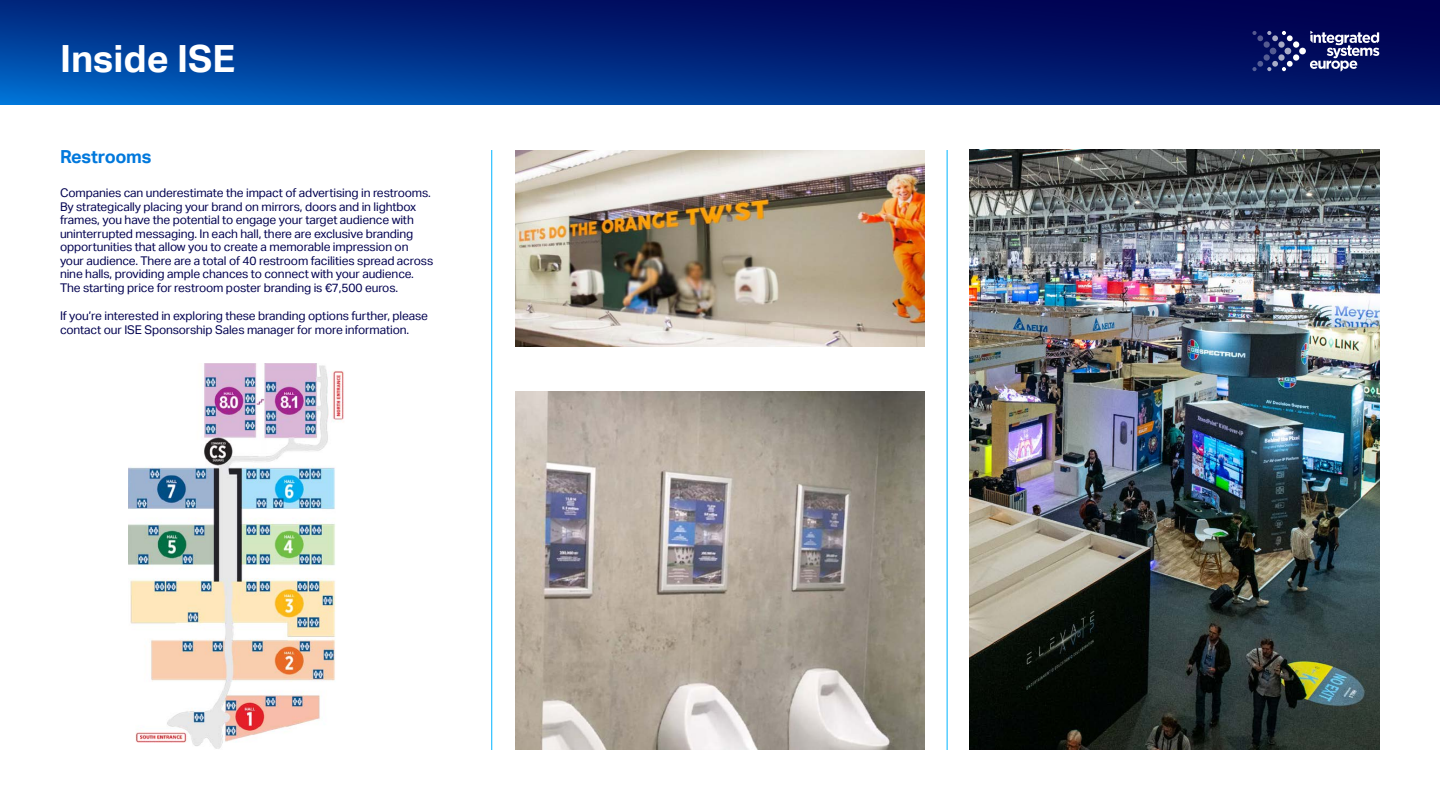
<style>
.page{position:relative;width:1440px;height:810px;background:#fff}
.page>*{position:absolute;margin:0;border:0;box-sizing:border-box;transform-origin:0 0}
.t1{font:700 37.5px "Aktiv Grotesk";color:#fff}
.t2{font:700 18px "Aktiv Grotesk";letter-spacing:-.01em;color:#0078dc}
.t3{font:12px/13.5px "Aktiv Grotesk";letter-spacing:-.01em;color:#000050}
</style>
<div class="page">
<img style="left:129px;top:363px;width:215px;height:386px">
<img style="left:515px;top:392px;width:410px;height:358px">
<img style="left:970px;top:150px;width:410px;height:600px">
<img style="left:515px;top:150px;width:410px;height:197px">
<hr style="left:491px;top:150px;width:1px;height:600px;background:#00b4ff">
<hr style="left:947px;top:150px;width:1px;height:600px;background:#00b4ff">
<svg style="left:0;top:0;width:1440px;height:105px"></svg>
<svg style="left:1278px;top:41px;width:7px;height:7px"></svg>
<svg style="left:1285px;top:48px;width:6px;height:6px"></svg>
<svg style="left:1278px;top:54px;width:7px;height:7px"></svg>
<div style="left:1264px;top:41px;width:6px;height:7px;background:#545a90;border-radius:50%"></div>
<svg style="left:1270px;top:48px;width:6px;height:6px"></svg>
<div style="left:1264px;top:54px;width:6px;height:7px;background:#545c93;border-radius:50%"></div>
<svg style="left:1252px;top:31px;width:41px;height:10px"></svg>
<div style="left:1293px;top:41px;width:6px;height:7px;background:#fff;border-radius:50%"></div>
<div style="left:1299px;top:48px;width:7px;height:6px;background:#fff;border-radius:50%"></div>
<svg style="left:1252px;top:61px;width:41px;height:10px"></svg>
<div style="left:1293px;top:54px;width:6px;height:7px;background:#fff;border-radius:50%"></div>
<svg style="left:1310px;top:31px;width:69px;height:40px"></svg>
<h1 class="t1" style="left:60px;top:37px;width:177px">Inside ISE</h1>
<h2 class="t2" style="left:60px;top:146px;width:93px">Restrooms</h2>
<p class="t3" style="left:60px;top:186px;width:375px">Companies can underestimate the impact of advertising in restrooms.<br>By strategically placing your brand on mirrors, doors and in lightbox frames, you have the potential to engage your target audience with uninterrupted messaging. In each hall, there are exclusive branding opportunities that allow you to create a memorable impression on your audience. There are a total of 40 restroom facilities spread across nine halls, providing ample chances to connect with your audience.<br>The starting price for restroom poster branding is €7,500 euros.</p>
<p class="t3" style="left:60px;top:309px;width:369px">If you’re interested in exploring these branding options further, please contact our ISE Sponsorship Sales manager for more information.</p>
</div>
